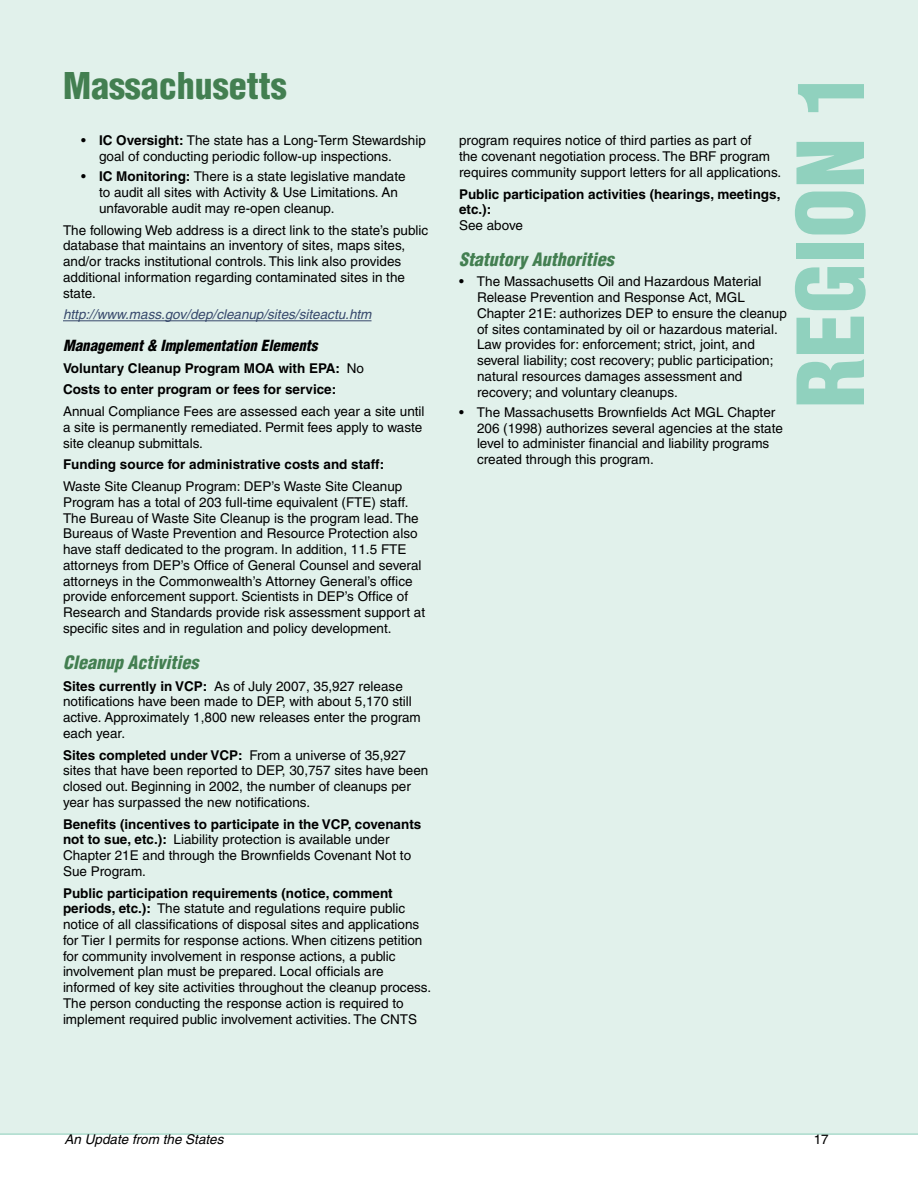
<style>
.page{position:relative;width:918px;height:1188px;background:#fff}
.page>*{position:absolute;margin:0;border:0;box-sizing:border-box;transform-origin:0 0}
.t1{font:900 condensed 90px "Helvetica";color:#90d1be}
.State_Name{font:900 condensed 36px "Helvetica";color:#437f51}
.States_Subhead{font:italic 900 condensed 18px "Helvetica";color:#437f51}
.Elements_Subhead{font:italic 900 condensed 15px "Helvetica";color:#000}
.Body_text{font:13.5px/15.8px "Helvetica";color:#000}
.Hanging_indent{font:13.5px/15.8px "Helvetica";color:#000}
.Hanging_indent_2{font:13.5px/15.8px "Helvetica";color:#000}
.Body_text-2{font:700 13.5px/15.8px "Helvetica";color:#000}
.Hyperlink{font:italic 13.5px "Helvetica";color:#37496c}
.t2{font:italic 13.5px "Helvetica";color:#000}
.s1{font-weight:700}
.s2{font-weight:400}
</style>
<div class="page">
<div style="left:0;top:0;width:918px;height:1134px;background:#e1f1eb"></div>
<hr style="left:0;top:1134px;width:918px;height:1px;background:#90d1be">
<hr style="left:63px;top:320px;width:309px;height:1px;background:#37496c">
<p class="State_Name" style="left:63px;top:63px;width:225px">Massachusetts</p>
<p class="Hanging_indent_2" style="left:99px;top:133px;width:328px;text-indent:-18px">• <span class="s1">IC Oversight:</span> The state has a Long-Term Stewardship goal of conducting periodic follow-up inspections.</p>
<p class="Hanging_indent_2" style="left:99px;top:169px;width:308px;text-indent:-18px">• <span class="s1">IC Monitoring:</span> There is a state legislative mandate to audit all sites with Activity &amp; Use Limitations. An unfavorable audit may re-open cleanup.</p>
<p class="Body_text" style="left:63px;top:222px;width:367px">The following Web address is a direct link to the state’s public database that maintains an inventory of sites, maps sites, and/or tracks institutional controls. This link also provides additional information regarding contaminated sites in the state.</p>
<p class="Hyperlink" style="left:63px;top:307px;width:310px">http://www.mass.gov/dep/cleanup/sites/siteactu.htm</p>
<p class="Elements_Subhead" style="left:63px;top:336px;width:256px">Management &amp; Implementation Elements</p>
<p class="Body_text-2" style="left:63px;top:360px;width:303px">Voluntary Cleanup Program MOA with EPA: <span class="s2">No</span></p>
<p class="Body_text-2" style="left:63px;top:382px;width:275px">Costs to enter program or fees for service:</p>
<p class="Body_text" style="left:63px;top:404px;width:363px">Annual Compliance Fees are assessed each year a site until a site is permanently remediated. Permit fees apply to waste site cleanup submittals.</p>
<p class="Body_text-2" style="left:63px;top:457px;width:323px">Funding source for administrative costs and staff:</p>
<p class="Body_text" style="left:63px;top:479px;width:364px">Waste Site Cleanup Program: DEP’s Waste Site Cleanup Program has a total of 203 full-time equivalent (FTE) staff.<br>The Bureau of Waste Site Cleanup is the program lead. The Bureaus of Waste Prevention and Resource Protection also have staff dedicated to the program. In addition, 11.5 FTE attorneys from DEP’s Office of General Counsel and several attorneys in the Commonwealth’s Attorney General’s office provide enforcement support. Scientists in DEP’s Office of Research and Standards provide risk assessment support at specific sites and in regulation and policy development.</p>
<p class="States_Subhead" style="left:63px;top:651px;width:137px">Cleanup Activities</p>
<p class="Body_text" style="left:63px;top:678px;width:359px"><span class="s1">Sites currently in VCP:</span> As of July 2007, 35,927 release notifications have been made to DEP, with about 5,170 still active. Approximately 1,800 new releases enter the program each year.</p>
<p class="Body_text" style="left:63px;top:747px;width:367px"><span class="s1">Sites completed under VCP:</span> From a universe of 35,927 sites that have been reported to DEP, 30,757 sites have been closed out. Beginning in 2002, the number of cleanups per year has surpassed the new notifications.</p>
<p class="Body_text" style="left:63px;top:816px;width:360px"><span class="s1">Benefits (incentives to participate in the VCP, covenants not to sue, etc.):</span> Liability protection is available under Chapter 21E and through the Brownfields Covenant Not to Sue Program.</p>
<p class="Body_text" style="left:63px;top:885px;width:370px"><span class="s1">Public participation requirements (notice, comment periods, etc.):</span> The statute and regulations require public notice of all classifications of disposal sites and applications for Tier I permits for response actions. When citizens petition for community involvement in response actions, a public involvement plan must be prepared. Local officials are informed of key site activities throughout the cleanup process.<br>The person conducting the response action is required to implement required public involvement activities. The CNTS</p>
<p class="Body_text" style="left:459px;top:133px;width:324px">program requires notice of third parties as part of<br>the covenant negotiation process. The BRF program requires community support letters for all applications.</p>
<p class="Body_text-2" style="left:459px;top:186px;width:323px">Public participation activities (hearings, meetings, etc.):<br><span class="s2">See above</span></p>
<p class="States_Subhead" style="left:459px;top:248px;width:156px">Statutory Authorities</p>
<p class="Hanging_indent" style="left:477px;top:274px;width:311px;text-indent:-18px">• The Massachusetts Oil and Hazardous Material Release Prevention and Response Act, MGL Chapter 21E: authorizes DEP to ensure the cleanup of sites contaminated by oil or hazardous material.<br>Law provides for: enforcement; strict, joint, and several liability; cost recovery; public participation; natural resources damages assessment and recovery; and voluntary cleanups.</p>
<p class="Hanging_indent" style="left:477px;top:404px;width:308px;text-indent:-18px">• The Massachusetts Brownfields Act MGL Chapter 206 (1998) authorizes several agencies at the state level to administer financial and liability programs created through this program.</p>
<h1 class="t1" style="left:774px;top:408px;width:339px;rotate:-90deg">REGION 1</h1>
<p class="t2" style="left:64px;top:1132px;width:161px">An Update from the States</p>
<p class="Body_text" style="left:814px;top:1132px;width:17px">17</p>
</div>
